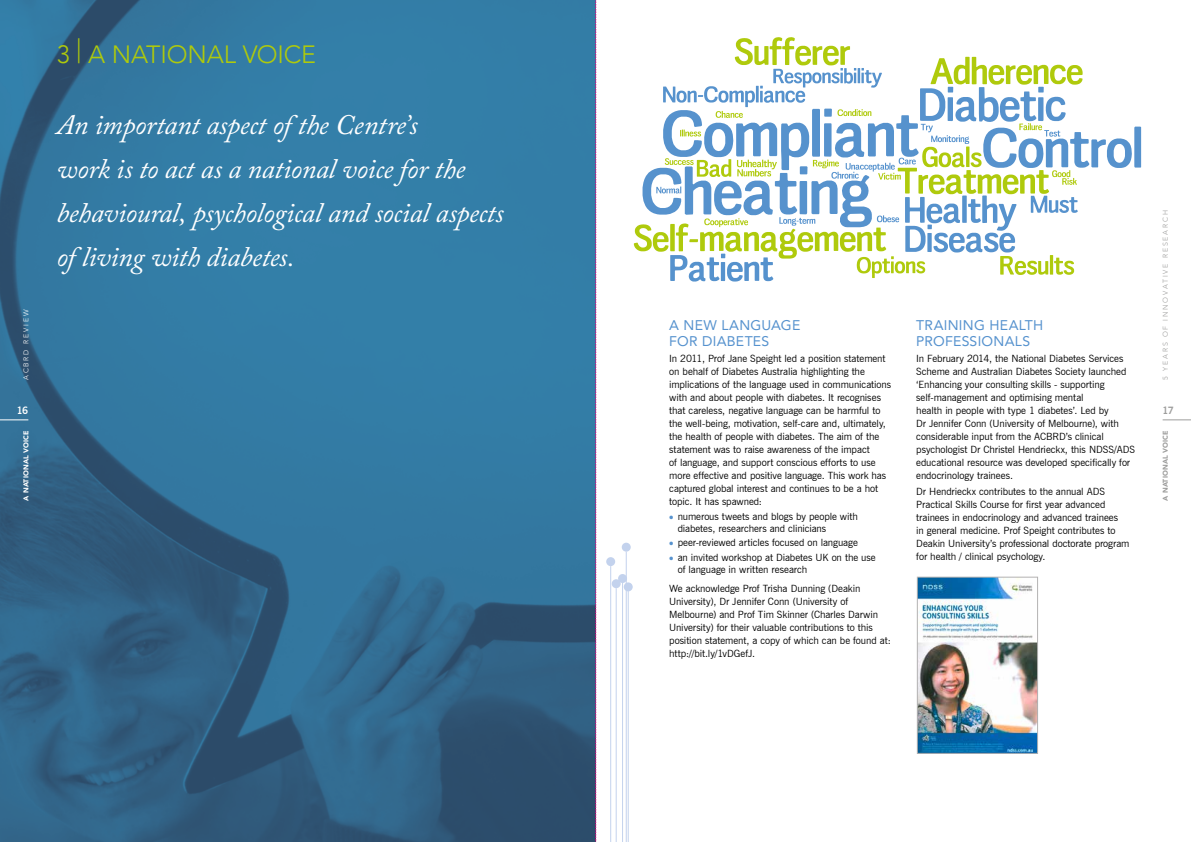
<style>
.page{position:relative;width:1191px;height:842px;background:#fff}
.page>*{position:absolute;margin:0;border:0;box-sizing:border-box;transform-origin:0 0}
.t1{font:italic 28px/44px "Adobe Caslon Pro";letter-spacing:-.01em;color:#fff}
.t2{font:300 25px "Avenir";color:#afca0b}
.t3{font:14px/16px "Avenir";letter-spacing:.02em;color:#5692ce}
.t4{font:10px/13px "News Gothic BT";letter-spacing:-.005em;color:#000}
.t5{font:700 10px "News Gothic BT";color:#fff}
.t6{font:700 10px "News Gothic BT";color:#9d9d9c}
.t7{font:300 7px "Avenir";letter-spacing:.26em;color:#9d9d9c}
.t8{font:900 7px "Avenir";letter-spacing:.02em;color:#fff}
.t9{font:900 7px "Avenir";letter-spacing:.02em;color:#9d9d9c}
.t10{font:300 7px "Avenir";letter-spacing:.26em;color:#fff}
.s1{font-weight:700;font-size:12px;color:#5692ce}
</style>
<div class="page">
<img style="left:0;top:0;width:595px;height:842px">
<svg style="left:634px;top:37px;width:507px;height:245px"></svg>
<img style="left:919px;top:579px;width:116px;height:173px">
<div style="left:917px;top:577px;width:120px;height:177px;border:1px solid #b3b2b2"></div>
<div style="left:624px;top:582px;width:8px;height:9px;background:#c3d2ed;border-radius:50%"></div>
<div style="left:611px;top:579px;width:9px;height:9px;background:#c3d2ed;border-radius:50%"></div>
<div style="left:606px;top:557px;width:9px;height:9px;background:#c3d2ed;border-radius:50%"></div>
<div style="left:622px;top:543px;width:8px;height:9px;background:#c3d2ed;border-radius:50%"></div>
<div style="left:618px;top:574px;width:9px;height:9px;background:#c3d2ed;border-radius:50%"></div>
<hr style="left:628px;top:591px;width:1px;height:251px;background:#c3d2ed">
<hr style="left:616px;top:588px;width:1px;height:254px;background:#c3d2ed">
<hr style="left:610px;top:566px;width:1px;height:276px;background:#c3d2ed">
<hr style="left:626px;top:552px;width:1px;height:290px;background:#c3d2ed">
<hr style="left:622px;top:583px;width:1px;height:259px;background:#c3d2ed">
<svg style="left:595px;top:0;width:1px;height:842px"></svg>
<svg style="left:1162px;top:420px;width:29px;height:1px"></svg>
<svg style="left:0;top:420px;width:28px;height:1px"></svg>
<h2 class="t2" style="left:57px;top:39px;width:72px">3 | A NATIONAL</h2>
<h2 class="t2" style="left:243px;top:39px;width:16px">VOIC</h2>
<h2 class="t2" style="left:301px;top:39px;width:16px">E</h2>
<h1 class="t1" style="left:57px;top:102px;width:448px">An important aspect of the Centre’s<br>work is to act as a national voice for the behavioural, psychological and social aspects of living with diabetes.</h1>
<p class="t7" style="left:1161px;top:380px;width:171px;rotate:-90deg">5 YEARS OF INNOVATIVE RESEARCH</p>
<p class="t10" style="left:22px;top:380px;width:72px;rotate:-90deg">ACBRD REVIEW</p>
<h3 class="t3" style="left:669px;top:317px;width:27px">A NEW</h3>
<h3 class="t3" style="left:721px;top:317px;width:19px">LANGUAGE</h3>
<h3 class="t3" style="left:669px;top:333px;width:10px">FORD</h3>
<h3 class="t3" style="left:713px;top:333px;width:14px">IABETES</h3>
<p class="t4" style="left:669px;top:352px;width:223px">In 2011, Prof Jane Speight led a position statement on behalf of Diabetes Australia highlighting the implications of the language used in communications with and about people with diabetes. It recognises that careless, negative language can be harmful to the well-being, motivation, self-care and, ultimately, the health of people with diabetes. The aim of the statement was to raise awareness of the impact<br>of language, and support conscious efforts to use more effective and positive language. This work has captured global interest and continues to be a hot topic. It has spawned:</p>
<p class="t4" style="left:677px;top:510px;width:182px;line-height:12px;text-indent:-10px"><span class="s1">•</span> numerous tweets and blogs by people with diabetes, researchers and clinicians</p>
<p class="t4" style="left:668px;top:536px;width:191px"><span class="s1">•</span> peer-reviewed articles focused on language</p>
<p class="t4" style="left:677px;top:552px;width:199px;line-height:12px;text-indent:-10px"><span class="s1">•</span> an invited workshop at Diabetes UK on the use of language in written research</p>
<p class="t4" style="left:669px;top:582px;width:223px">We acknowledge Prof Trisha Dunning (Deakin University), Dr Jennifer Conn (University of Melbourne) and Prof Tim Skinner (Charles Darwin University) for their valuable contributions to this position statement, a copy of which can be found at: http://bit.ly/1vDGefJ.</p>
<h3 class="t3" style="left:916px;top:317px;width:129px">TRAIN ING HEALTH<br>PROFESS</h3>
<h3 class="t3" style="left:977px;top:333px;width:16px">IONA</h3>
<h3 class="t3" style="left:1015px;top:333px;width:15px">LS</h3>
<p class="t4" style="left:916px;top:352px;width:220px">In February 2014, the National Diabetes Services Scheme and Australian Diabetes Society launched ‘Enhancing your consulting skills - supporting self-management and optimising mental<br>health in people with type 1 diabetes’. Led by<br>Dr Jennifer Conn (University of Melbourne), with considerable input from the ACBRD’s clinical psychologist Dr Christel Hendrieckx, this NDSS/ADS educational resource was developed specifically for endocrinology trainees.</p>
<p class="t4" style="left:916px;top:484px;width:215px">Dr Hendrieckx contributes to the annual ADS Practical Skills Course for first year advanced trainees in endocrinology and advanced trainees<br>in general medicine. Prof Speight contributes to Deakin University’s professional doctorate program for health / clinical psychology.</p>
<p class="t5" style="left:17px;top:404px;width:13px">16</p>
<p class="t6" style="left:1162px;top:404px;width:13px">17</p>
<p class="t8" style="left:20px;top:501px;width:71px;rotate:-90deg">A NATIONAL VOICE</p>
<p class="t9" style="left:1159px;top:501px;width:71px;rotate:-90deg">A NATIONAL VOICE</p>
</div>
